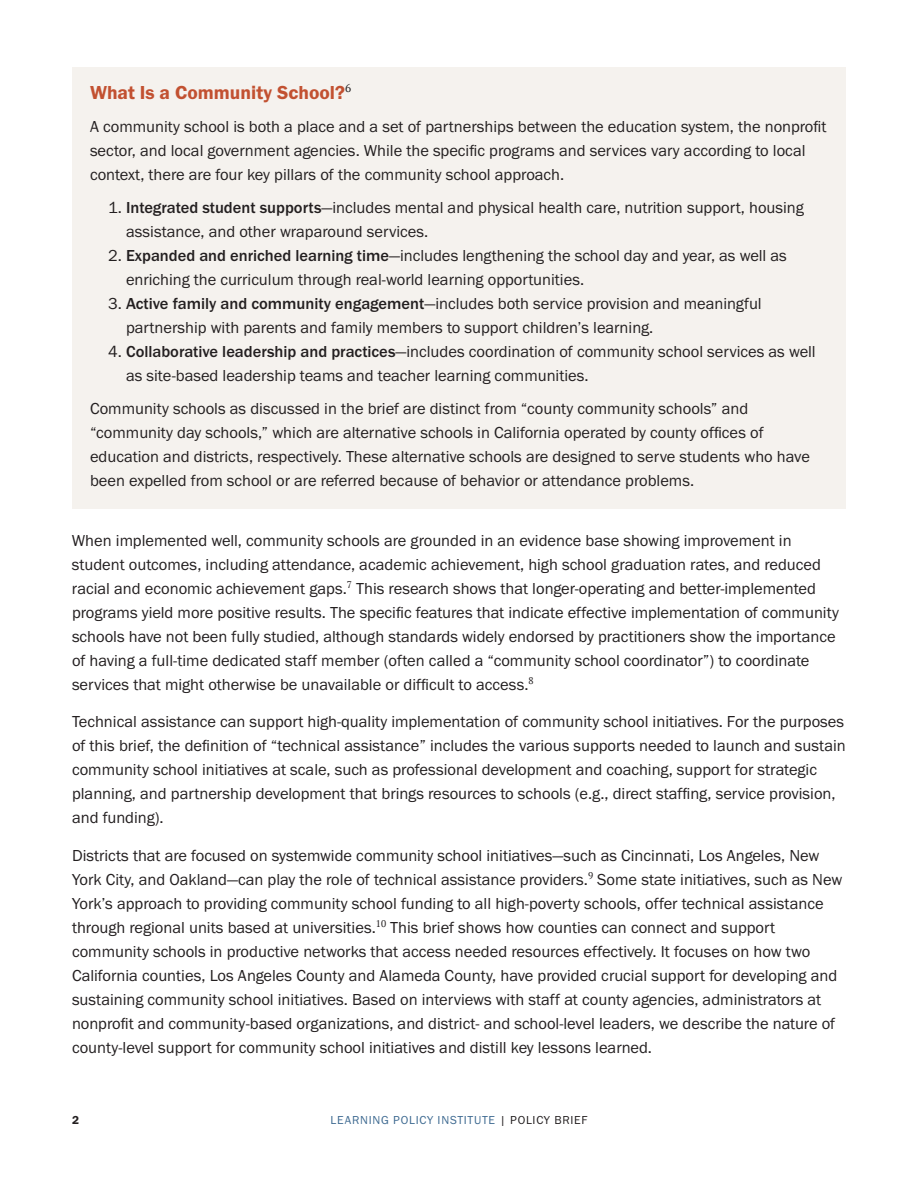
<style>
.page{position:relative;width:918px;height:1188px;background:#fff}
.page>*{position:absolute;margin:0;border:0;box-sizing:border-box;transform-origin:0 0}
.t1{font:19.5px "Franklin Gothic URW Dem";color:#c25131}
.t2{font:16.5px/24px "Franklin Gothic URW Boo";color:#231f20}
.t3{font:12px "Franklin Gothic URW Boo";letter-spacing:.06em;color:#3e6a91}
.t4{font:12px "Franklin Gothic URW Dem";color:#231f20}
.s1{font-family:"Franklin Gothic URW";font-weight:500}
.s2{color:#231f20}
</style>
<div class="page">
<div style="left:72px;top:67px;width:774px;height:51px;background:#f5f2ee"></div>
<div style="left:72px;top:103px;width:774px;height:96px;background:#f5f2ee"></div>
<div style="left:72px;top:184px;width:774px;height:76px;background:#f5f2ee"></div>
<div style="left:72px;top:232px;width:774px;height:76px;background:#f5f2ee"></div>
<div style="left:72px;top:280px;width:774px;height:76px;background:#f5f2ee"></div>
<div style="left:72px;top:328px;width:774px;height:76px;background:#f5f2ee"></div>
<div style="left:72px;top:385px;width:774px;height:124px;background:#f5f2ee"></div>
<p class="t1" style="left:90px;top:80px;width:263px">What Is a Community School?<sup>6</sup></p>
<p class="t2" style="left:90px;top:114px;width:738px">A community school is both a place and a set of partnerships between the education system, the nonprofit sector, and local government agencies. While the specific programs and services vary according to local context, there are four key pillars of the community school approach.</p>
<p class="t2" style="left:126px;top:195px;width:679px;text-indent:-18px">1. <span class="s1">Integrated student supports</span>—includes mental and physical health care, nutrition support, housing assistance, and other wraparound services.</p>
<p class="t2" style="left:126px;top:243px;width:662px;text-indent:-18px">2. <span class="s1">Expanded and enriched learning time</span>—includes lengthening the school day and year, as well as enriching the curriculum through real-world learning opportunities.</p>
<p class="t2" style="left:126px;top:291px;width:637px;text-indent:-18px">3. <span class="s1">Active family and community engagement</span>—includes both service provision and meaningful partnership with parents and family members to support children’s learning.</p>
<p class="t2" style="left:126px;top:339px;width:691px;text-indent:-18px">4. <span class="s1">Collaborative leadership and practices</span>—includes coordination of community school services as well as site-based leadership teams and teacher learning communities.</p>
<p class="t2" style="left:90px;top:396px;width:721px">Community schools as discussed in the brief are distinct from “county community schools” and “community day schools,” which are alternative schools in California operated by county offices of education and districts, respectively. These alternative schools are designed to serve students who have been expelled from school or are referred because of behavior or attendance problems.</p>
<p class="t2" style="left:72px;top:528px;width:768px">When implemented well, community schools are grounded in an evidence base showing improvement in student outcomes, including attendance, academic achievement, high school graduation rates, and reduced racial and economic achievement gaps.<sup>7</sup> This research shows that longer-operating and better-implemented programs yield more positive results. The specific features that indicate effective implementation of community schools have not been fully studied, although standards widely endorsed by practitioners show the importance of having a full-time dedicated staff member (often called a “community school coordinator”) to coordinate services that might otherwise be unavailable or difficult to access.<sup>8</sup></p>
<p class="t2" style="left:72px;top:709px;width:775px">Technical assistance can support high-quality implementation of community school initiatives. For the purposes of this brief, the definition of “technical assistance” includes the various supports needed to launch and sustain community school initiatives at scale, such as professional development and coaching, support for strategic planning, and partnership development that brings resources to schools (e.g., direct staffing, service provision, and funding).</p>
<p class="t2" style="left:72px;top:843px;width:772px">Districts that are focused on systemwide community school initiatives—such as Cincinnati, Los Angeles, New York City, and Oakland—can play the role of technical assistance providers.<sup>9</sup> Some state initiatives, such as New York’s approach to providing community school funding to all high-poverty schools, offer technical assistance through regional units based at universities.<sup>10</sup> This brief shows how counties can connect and support community schools in productive networks that access needed resources effectively. It focuses on how two California counties, Los Angeles County and Alameda County, have provided crucial support for developing and sustaining community school initiatives. Based on interviews with staff at county agencies, administrators at nonprofit and community-based organizations, and district- and school-level leaders, we describe the nature of county-level support for community school initiatives and distill key lessons learned.</p>
<p class="t4" style="left:72px;top:1113px;width:9px">2</p>
<p class="t3" style="left:330px;top:1113px;width:259px">LEARNING POLICY INSTITUTE <span class="s2">| POLICY BRIEF</span></p>
</div>
